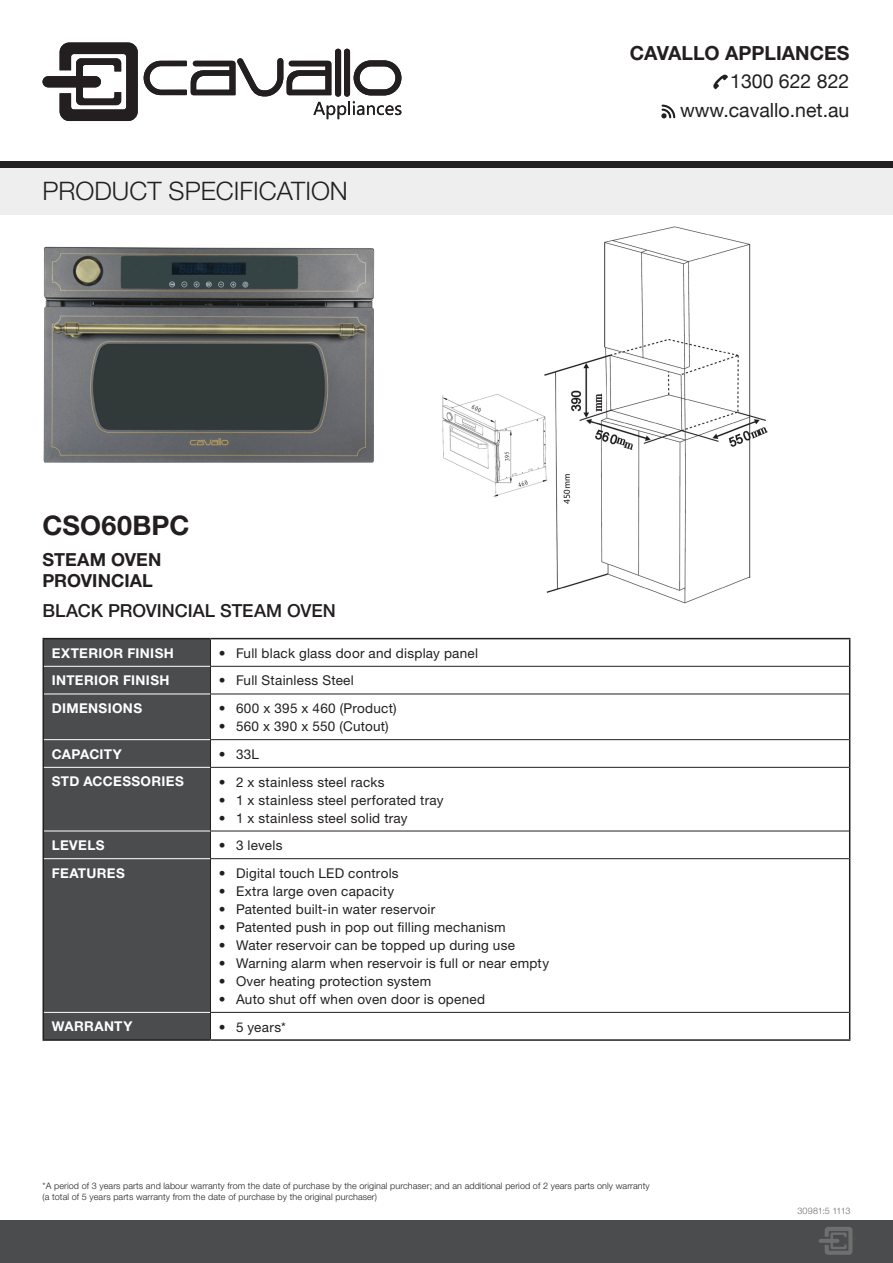
<style>
.page{position:relative;width:893px;height:1263px;background:#fff}
.page>*{position:absolute;margin:0;border:0;box-sizing:border-box;transform-origin:0 0}
.t1{font:700 27px "Helvetica Neue";letter-spacing:.005em;color:#231f20}
.t2{font:300 25.5px "Helvetica Neue";color:#231f20}
.t3{font:19.5px/28.5px "Helvetica Neue";color:#231f20;text-align:right}
.t4{font:700 19.5px "Helvetica Neue";color:#231f20}
.t5{font:500 18px "Helvetica Neue";color:#231f20}
.t6{font:700 18px/21.6px "Helvetica Neue";letter-spacing:.005em;color:#231f20}
.t7{font:13.5px "Helvetica Neue";letter-spacing:.02em;color:#231f20}
.t8{font:700 13.5px "Helvetica Neue";letter-spacing:.025em;color:#fff}
.t9{font:300 9px/10.8px "Helvetica Neue";letter-spacing:.01em;color:#231f20}
.t10{font:300 9px "Helvetica Neue";letter-spacing:-.02em;color:#6c6d70}
</style>
<div class="page">
<div style="left:44px;top:639px;width:166px;height:400px;background:#4b4c4d"></div>
<svg style="left:211px;top:639px;width:638px;height:373px"></svg>
<svg style="left:210px;top:639px;width:1px;height:55px"></svg>
<hr style="left:210px;top:694px;width:1px;height:45px;background:#231f20">
<svg style="left:210px;top:740px;width:1px;height:27px"></svg>
<hr style="left:210px;top:768px;width:1px;height:63px;background:#231f20">
<svg style="left:210px;top:832px;width:1px;height:26px"></svg>
<hr style="left:210px;top:859px;width:1px;height:153px;background:#231f20">
<svg style="left:210px;top:1013px;width:1px;height:26px"></svg>
<hr style="left:44px;top:666px;width:166px;height:1px;background:#fff">
<hr style="left:44px;top:694px;width:166px;height:1px;background:#fff">
<hr style="left:44px;top:739px;width:166px;height:1px;background:#fff">
<hr style="left:44px;top:767px;width:166px;height:1px;background:#fff">
<hr style="left:44px;top:831px;width:166px;height:1px;background:#fff">
<hr style="left:44px;top:858px;width:166px;height:1px;background:#fff">
<hr style="left:44px;top:1012px;width:166px;height:1px;background:#fff">
<hr style="left:210px;top:666px;width:639px;height:1px;background:#231f20">
<hr style="left:210px;top:694px;width:639px;height:1px;background:#231f20">
<hr style="left:210px;top:739px;width:639px;height:1px;background:#231f20">
<hr style="left:210px;top:767px;width:639px;height:1px;background:#231f20">
<hr style="left:210px;top:831px;width:639px;height:1px;background:#231f20">
<hr style="left:210px;top:858px;width:639px;height:1px;background:#231f20">
<hr style="left:210px;top:1012px;width:639px;height:1px;background:#231f20">
<hr style="left:43px;top:638px;width:167px;height:1px;background:#231f20">
<hr style="left:210px;top:638px;width:640px;height:1px;background:#231f20">
<svg style="left:43px;top:639px;width:1px;height:55px"></svg>
<svg style="left:849px;top:639px;width:1px;height:55px"></svg>
<hr style="left:43px;top:694px;width:1px;height:46px;background:#231f20">
<hr style="left:849px;top:694px;width:1px;height:46px;background:#231f20">
<svg style="left:43px;top:740px;width:1px;height:27px"></svg>
<svg style="left:849px;top:740px;width:1px;height:27px"></svg>
<hr style="left:43px;top:767px;width:1px;height:64px;background:#231f20">
<hr style="left:849px;top:767px;width:1px;height:64px;background:#231f20">
<svg style="left:43px;top:831px;width:1px;height:28px"></svg>
<svg style="left:849px;top:831px;width:1px;height:28px"></svg>
<hr style="left:43px;top:859px;width:1px;height:153px;background:#231f20">
<hr style="left:849px;top:859px;width:1px;height:153px;background:#231f20">
<svg style="left:43px;top:1012px;width:1px;height:27px"></svg>
<svg style="left:849px;top:1012px;width:1px;height:27px"></svg>
<hr style="left:43px;top:1039px;width:167px;height:2px;background:#231f20">
<hr style="left:210px;top:1039px;width:640px;height:2px;background:#231f20">
<img style="left:443px;top:226px;width:325px;height:378px">
<div style="left:442px;top:226px;width:53px;height:12px;background:#fff"></div>
<img style="left:43px;top:246px;width:400px;height:217px">
<svg style="left:713px;top:74px;width:15px;height:15px"></svg>
<svg style="left:661px;top:105px;width:14px;height:13px"></svg>
<div style="left:1px;top:168px;width:891px;height:47px;background:#eeeeef"></div>
<svg style="left:43px;top:43px;width:95px;height:78px"></svg>
<svg style="left:144px;top:48px;width:257px;height:71px"></svg>
<div style="left:1px;top:161px;width:891px;height:7px;background:#231f20"></div>
<div style="left:0;top:1220px;width:893px;height:43px;background:#4b4c4d"></div>
<svg style="left:819px;top:1227px;width:33px;height:28px"></svg>
<p class="t2" style="left:43px;top:175px;width:307px">PRODUCT SPECIFICATION</p>
<h3 class="t4" style="left:630px;top:41px;width:221px">CAVALLO APPLIANCES</h3>
<h3 class="t3" style="left:680px;top:67px;width:171px">1300 622 822 www.cavallo.net.au</h3>
<p class="t1" style="left:43px;top:509px;width:149px">CSO60BPC</p>
<p class="t6" style="left:43px;top:548px;width:120px">STEAM OVEN<br>PROVINCIAL</p>
<p class="t5" style="left:43px;top:599px;width:295px">BLACK PROVINCIAL STEAM OVEN</p>
<p class="t8" style="left:52px;top:644px;width:124px">EXTERIOR FINISH</p>
<p class="t7" style="left:219px;top:645px;width:261px">• Full black glass door and display panel</p>
<p class="t8" style="left:52px;top:672px;width:119px">INTERIOR FINISH</p>
<p class="t7" style="left:219px;top:673px;width:136px">• Full Stainless Steel</p>
<p class="t8" style="left:52px;top:700px;width:92px">DIMENSIONS</p>
<p class="t7" style="left:219px;top:700px;width:179px">• 600 x 395 x 460 (Product)</p>
<p class="t7" style="left:219px;top:718px;width:171px">• 560 x 390 x 550 (Cutout)</p>
<p class="t8" style="left:52px;top:745px;width:72px">CAPACITY</p>
<p class="t7" style="left:219px;top:746px;width:42px">• 33L</p>
<p class="t8" style="left:52px;top:773px;width:133px">STD ACCESSORIES</p>
<p class="t7" style="left:219px;top:774px;width:167px">• 2 x stainless steel racks</p>
<p class="t7" style="left:219px;top:792px;width:226px">• 1 x stainless steel perforated tray</p>
<p class="t7" style="left:219px;top:810px;width:190px">• 1 x stainless steel solid tray</p>
<p class="t8" style="left:52px;top:837px;width:54px">LEVELS</p>
<p class="t7" style="left:219px;top:837px;width:65px">• 3 levels</p>
<p class="t8" style="left:52px;top:864px;width:75px">FEATURES</p>
<p class="t7" style="left:219px;top:865px;width:181px">• Digital touch LED controls</p>
<p class="t7" style="left:219px;top:883px;width:177px">• Extra large oven capacity</p>
<p class="t7" style="left:219px;top:901px;width:218px">• Patented built-in water reservoir</p>
<p class="t7" style="left:219px;top:919px;width:288px">• Patented push in pop out filling mechanism</p>
<p class="t7" style="left:219px;top:937px;width:297px">• Water reservoir can be topped up during use</p>
<p class="t7" style="left:219px;top:955px;width:332px">• Warning alarm when reservoir is full or near empty</p>
<p class="t7" style="left:219px;top:973px;width:214px">• Over heating protection system</p>
<p class="t7" style="left:219px;top:991px;width:268px">• Auto shut off when oven door is opened</p>
<p class="t8" style="left:52px;top:1018px;width:82px">WARRANTY</p>
<p class="t7" style="left:219px;top:1019px;width:68px">• 5 years*</p>
<p class="t9" style="left:43px;top:1180px;width:609px">*A period of 3 years parts and labour warranty from the date of purchase by the original purchaser; and an additional period of 2 years parts only warranty (a total of 5 years parts warranty from the date of purchase by the original purchaser)</p>
<p class="t10" style="left:797px;top:1206px;width:55px">30981:5 1113</p>
</div>
